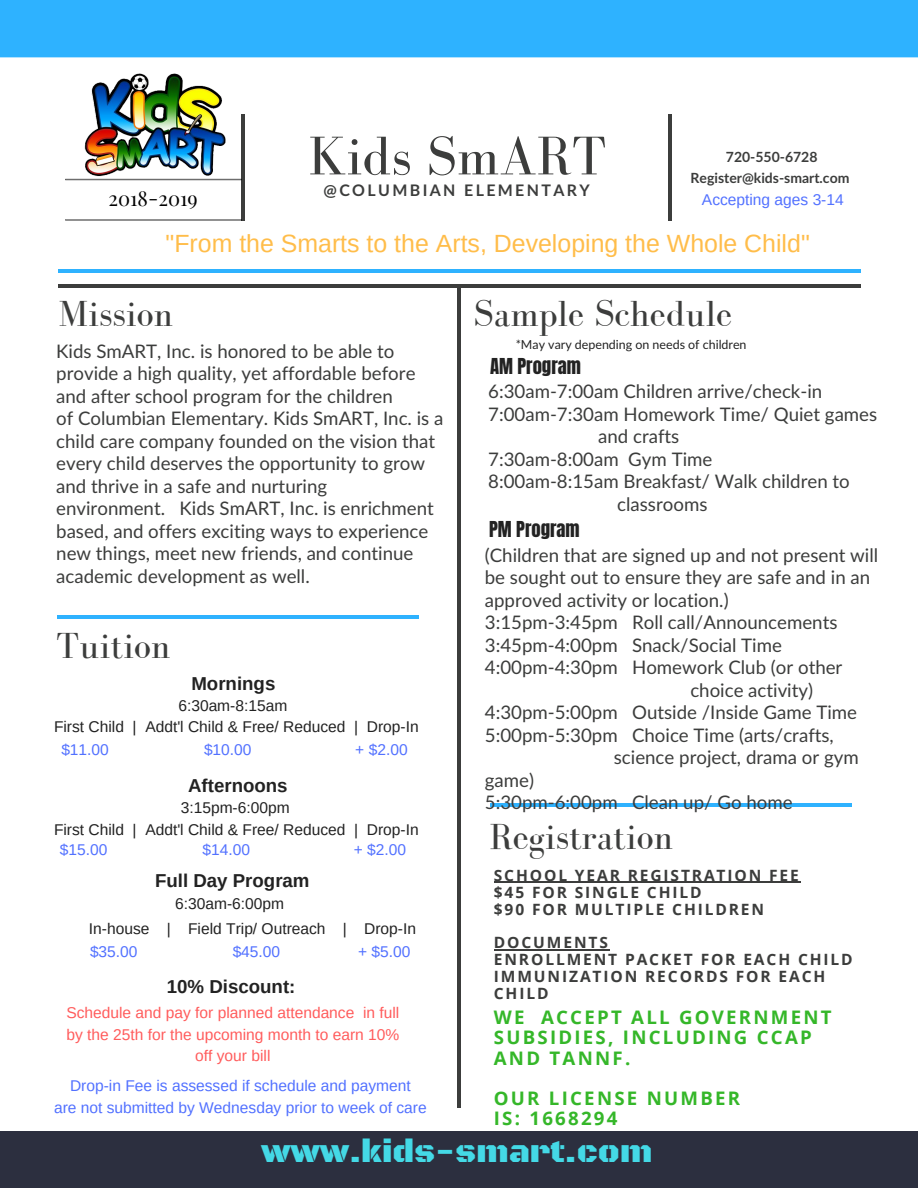
<style>
.page{position:relative;width:918px;height:1188px;background:#fff}
.page>*{position:absolute;margin:0;border:0;box-sizing:border-box;transform-origin:0 0}
.t1{font:55.95px "Bodoni FLF";color:#3c3d3c}
.t2{font:37.35px "Bodoni FLF";color:#3c3d3c}
.t3{font:32.7px "Black Ops One";color:#44d9e6}
.t4{font:24.9px "Arimo";color:#ffbd4a}
.t5{font:20.1px "Playfair Display SC";color:#000}
.t6{font:18.75px/22.5px "Lato Latin";color:#3c3d3c}
.t7{font:700 18.75px/20.2px "Open Sans";letter-spacing:.12em;color:#35b729}
.t8{font:700 18.75px "Arimo";color:#222}
.t9{font:18.75px "Anton";color:#222}
.t10{font:700 15.9px "Lato";letter-spacing:.15em;color:#3c3d3c}
.t11{font:15.6px "Arimo";color:#222}
.t12{font:15.6px/21.3px "Arimo";color:#5271ff;text-align:center}
.t13{font:700 15.6px/16.8px "Open Sans";letter-spacing:.12em;color:#3c3d3c}
.t14{font:15.6px/21.3px "Arimo";color:#ff5c5c;text-align:center}
.t15{font:700 13.95px/20.2px "Lato";color:#3c3d3c;text-align:center}
.t16{font:12.45px "Lato Latin";color:#222}
</style>
<div class="page">
<hr style="left:242px;top:114px;width:3px;height:106px;background:#3c3d3c">
<hr style="left:668px;top:114px;width:4px;height:106px;background:#3c3d3c">
<hr style="left:457px;top:288px;width:4px;height:820px;background:#3c3d3c">
<div style="left:0;top:0;width:918px;height:57px;background:#2eb2ff"></div>
<div style="left:0;top:1132px;width:918px;height:56px;background:#2c2f3f"></div>
<hr style="left:59px;top:269px;width:802px;height:3px;background:#2eb2ff">
<hr style="left:57px;top:615px;width:361px;height:4px;background:#2eb2ff">
<hr style="left:491px;top:803px;width:361px;height:4px;background:#2eb2ff">
<hr style="left:59px;top:285px;width:802px;height:3px;background:#3c3d3c">
<hr style="left:494px;top:882px;width:307px;height:1px;background:#3c3d3c">
<hr style="left:494px;top:949px;width:116px;height:2px;background:#3c3d3c">
<img style="left:65px;top:73px;width:177px;height:131px">
<svg style="left:65px;top:179px;width:177px;height:1px"></svg>
<svg style="left:65px;top:219px;width:177px;height:1px"></svg>
<h1 class="t1" style="left:308px;top:126px;width:299px">Kids SmART</h1>
<p class="t15" style="left:691px;top:147px;width:160px">720-550-6728<br>Register@kids-smart.com</p>
<p class="t10" style="left:324px;top:180px;width:268px">@COLUMBIAN ELEMENTARY</p>
<p class="t5" style="left:108px;top:184px;width:91px">2018-2019</p>
<p class="t12" style="left:702px;top:189px;width:143px">Accepting ages 3-14</p>
<h3 class="t4" style="left:166px;top:229px;width:646px">"From the Smarts to the Arts, Developing the Whole Child"</h3>
<h2 class="t2" style="left:58px;top:294px;width:116px">Mission</h2>
<p class="t6" style="left:56px;top:339px;width:389px">Kids SmART, Inc. is honored to be able to provide a high quality, yet affordable before and after school program for the children<br>of Columbian Elementary. Kids SmART, Inc. is a child care company founded on the vision that every child deserves the opportunity to grow and thrive in a safe and nurturing<br>environment. Kids SmART, Inc. is enrichment based, and offers exciting ways to experience new things, meet new friends, and continue academic development as well.</p>
<h2 class="t2" style="left:56px;top:626px;width:116px">Tuition</h2>
<p class="t8" style="left:191px;top:673px;width:85px">Mornings</p>
<p class="t11" style="left:178px;top:697px;width:110px">6:30am-8:15am</p>
<p class="t11" style="left:54px;top:718px;width:366px">First Child | Addt'l Child &amp; Free/ Reduced | Drop-In</p>
<p class="t12" style="left:61px;top:739px;width:49px">$11.00</p>
<p class="t12" style="left:204px;top:739px;width:49px">$10.00</p>
<p class="t12" style="left:355px;top:739px;width:54px">+ $2.00</p>
<p class="t8" style="left:188px;top:775px;width:101px">Afternoons</p>
<p class="t11" style="left:181px;top:799px;width:110px">3:15pm-6:00pm</p>
<p class="t11" style="left:54px;top:821px;width:366px">First Child | Addt'l Child &amp; Free/ Reduced | Drop-In</p>
<p class="t12" style="left:60px;top:839px;width:49px">$15.00</p>
<p class="t12" style="left:203px;top:839px;width:49px">$14.00</p>
<p class="t12" style="left:354px;top:839px;width:54px">+ $2.00</p>
<p class="t8" style="left:155px;top:870px;width:156px">Full Day Program</p>
<p class="t11" style="left:175px;top:895px;width:110px">6:30am-6:00pm</p>
<p class="t11" style="left:89px;top:920px;width:329px">In-house | Field Trip/ Outreach | Drop-In</p>
<p class="t12" style="left:90px;top:941px;width:49px">$35.00</p>
<p class="t12" style="left:233px;top:941px;width:49px">$45.00</p>
<p class="t12" style="left:358px;top:941px;width:54px">+ $5.00</p>
<p class="t8" style="left:167px;top:976px;width:130px">10% Discount:</p>
<p class="t14" style="left:66px;top:1002px;width:334px">Schedule and pay for planned attendance in full by the 25th for the upcoming month to earn 10% off your bill</p>
<p class="t12" style="left:54px;top:1075px;width:374px">Drop-in Fee is assessed if schedule and payment<br>are not submitted by Wednesday prior to week of care</p>
<h2 class="t2" style="left:474px;top:294px;width:260px">Sample Schedule</h2>
<p class="t16" style="left:516px;top:336px;width:232px">*May vary depending on needs of children</p>
<p class="t9" style="left:490px;top:352px;width:92px">AM Program</p>
<p class="t6" style="left:488px;top:380px;width:336px">6:30am-7:00am Children arrive/check-in</p>
<p class="t6" style="left:488px;top:402px;width:391px">7:00am-7:30am Homework Time/ Quiet games</p>
<p class="t6" style="left:598px;top:425px;width:83px">and crafts</p>
<p class="t6" style="left:488px;top:447px;width:226px">7:30am-8:00am Gym Time</p>
<p class="t6" style="left:488px;top:470px;width:363px">8:00am-8:15am Breakfast/ Walk children to</p>
<p class="t6" style="left:617px;top:492px;width:92px">classrooms</p>
<p class="t6" style="left:485px;top:543px;width:395px">(Children that are signed up and not present will</p>
<p class="t6" style="left:485px;top:566px;width:387px">be sought out to ensure they are safe and in an</p>
<p class="t6" style="left:485px;top:588px;width:245px">approved activity or location.)</p>
<p class="t6" style="left:485px;top:611px;width:354px">3:15pm-3:45pm Roll call/Announcements</p>
<p class="t6" style="left:485px;top:633px;width:299px">3:45pm-4:00pm Snack/Social Time</p>
<p class="t6" style="left:485px;top:656px;width:359px">4:00pm-4:30pm Homework Club (or other</p>
<p class="t6" style="left:690px;top:678px;width:124px">choice activity)</p>
<p class="t6" style="left:485px;top:701px;width:374px">4:30pm-5:00pm Outside /Inside Game Time</p>
<p class="t6" style="left:485px;top:723px;width:351px">5:00pm-5:30pm Choice Time (arts/crafts,</p>
<p class="t6" style="left:614px;top:746px;width:246px">science project, drama or gym</p>
<p class="t6" style="left:485px;top:768px;width:51px">game)</p>
<p class="t6" style="left:485px;top:791px;width:309px">5:30pm-6:00pm Clean up/ Go home</p>
<h2 class="t2" style="left:489px;top:817px;width:185px">Registration</h2>
<p class="t13" style="left:494px;top:866px;width:307px">SCHOOL YEAR REGISTRATION FEE $45 FOR SINGLE CHILD<br>$90 FOR MULTIPLE CHILDREN</p>
<p class="t13" style="left:494px;top:934px;width:360px">DOCUMENTS<br>ENROLLMENT PACKET FOR EACH CHILD<br>IMMUNIZATION RECORDS FOR EACH<br>CHILD</p>
<p class="t7" style="left:494px;top:1007px;width:339px">WE ACCEPT ALL GOVERNMENT<br>SUBSIDIES, INCLUDING CCAP<br>AND TANNF.</p>
<p class="t7" style="left:494px;top:1088px;width:248px">OUR LICENSE NUMBER<br>IS: 1668294</p>
<p class="t9" style="left:489px;top:515px;width:92px">PM Program</p>
<h3 class="t3" style="left:261px;top:1132px;width:393px">www.kids-smart.com</h3>
</div>
